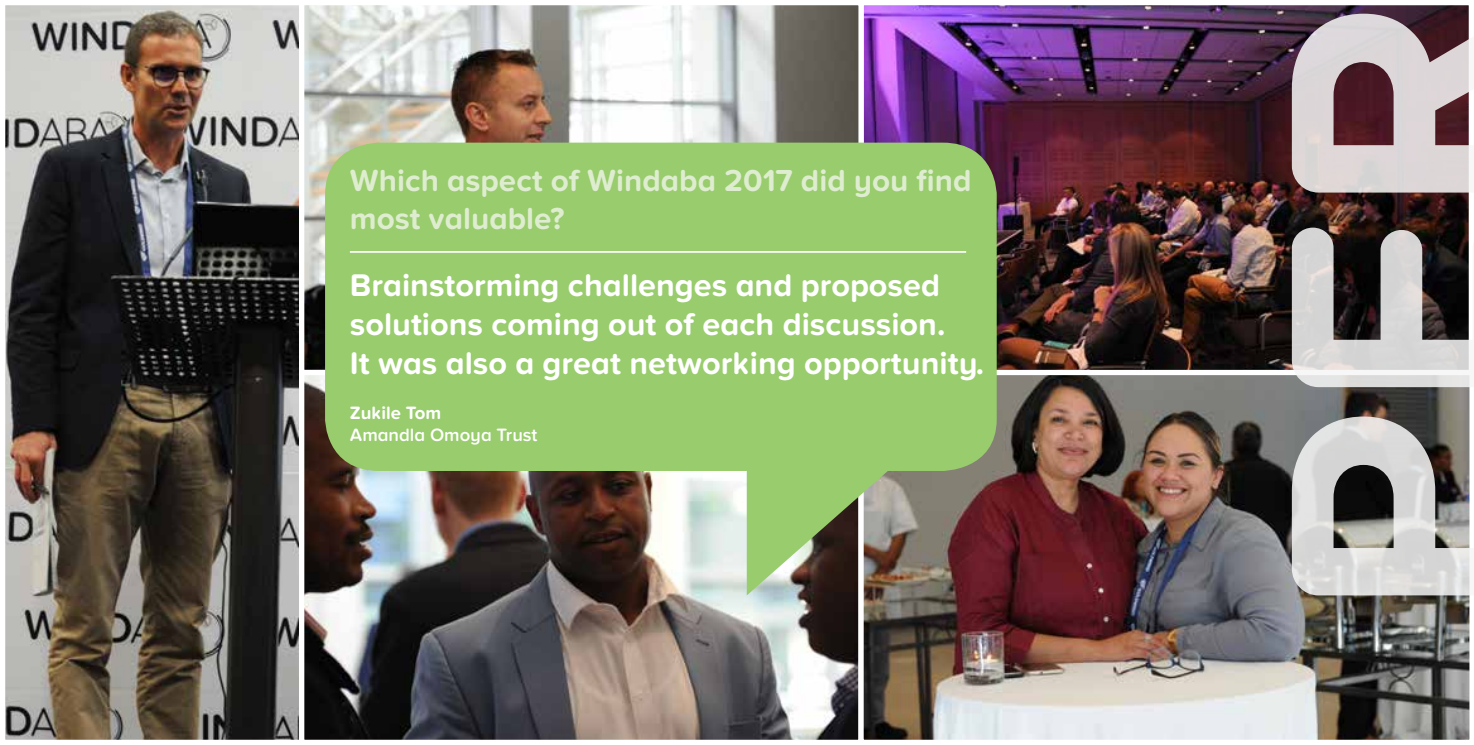
<style>
.page{position:relative;width:1474px;height:745px;background:#fff}
.page>*{position:absolute;margin:0;border:0;box-sizing:border-box;transform-origin:0 0}
.t1{font:700 32.38px/38.9px "Proxima Nova Soft";color:#fff}
.t2{font:700 31.5px/37.8px "Proxima Nova Soft";color:#deedcf}
.t3{font:600 18.55px "Proxima Nova Soft";color:#fff}
.t4{font:700 18.55px "Proxima Nova Soft";color:#fff}
</style>
<div class="page">
<img style="left:864px;top:6px;width:603px;height:363px">
<img style="left:6px;top:6px;width:851px;height:732px">
<div style="left:0;top:0;width:304px;height:744px;border:5px solid #fff"></div>
<div style="left:299px;top:0;width:564px;height:375px;border:5px solid #fff"></div>
<div style="left:299px;top:369px;width:564px;height:375px;border:5px solid #fff"></div>
<img style="left:864px;top:375px;width:603px;height:363px">
<div style="left:858px;top:369px;width:615px;height:375px;border:5px solid #fff"></div>
<svg style="left:1291px;top:14px;width:182px;height:581px;background:#8f8788"></svg>
<svg style="left:325px;top:142px;width:671px;height:453px;background:#90b46b"></svg>
<hr style="left:350px;top:251px;width:616px;height:1px;background:#fff">
<p class="t2" style="left:350px;top:162px;width:623px">Which aspect of Windaba 2017 did you find most valuable?</p>
<p class="t1" style="left:350px;top:266px;width:635px">Brainstorming challenges and proposed solutions coming out of each discussion.<br>It was also a great networking opportunity.</p>
<p class="t4" style="left:350px;top:402px;width:93px">Zukile Tom</p>
<p class="t3" style="left:350px;top:424px;width:189px">Amandla Omoya Trust</p>
</div>
